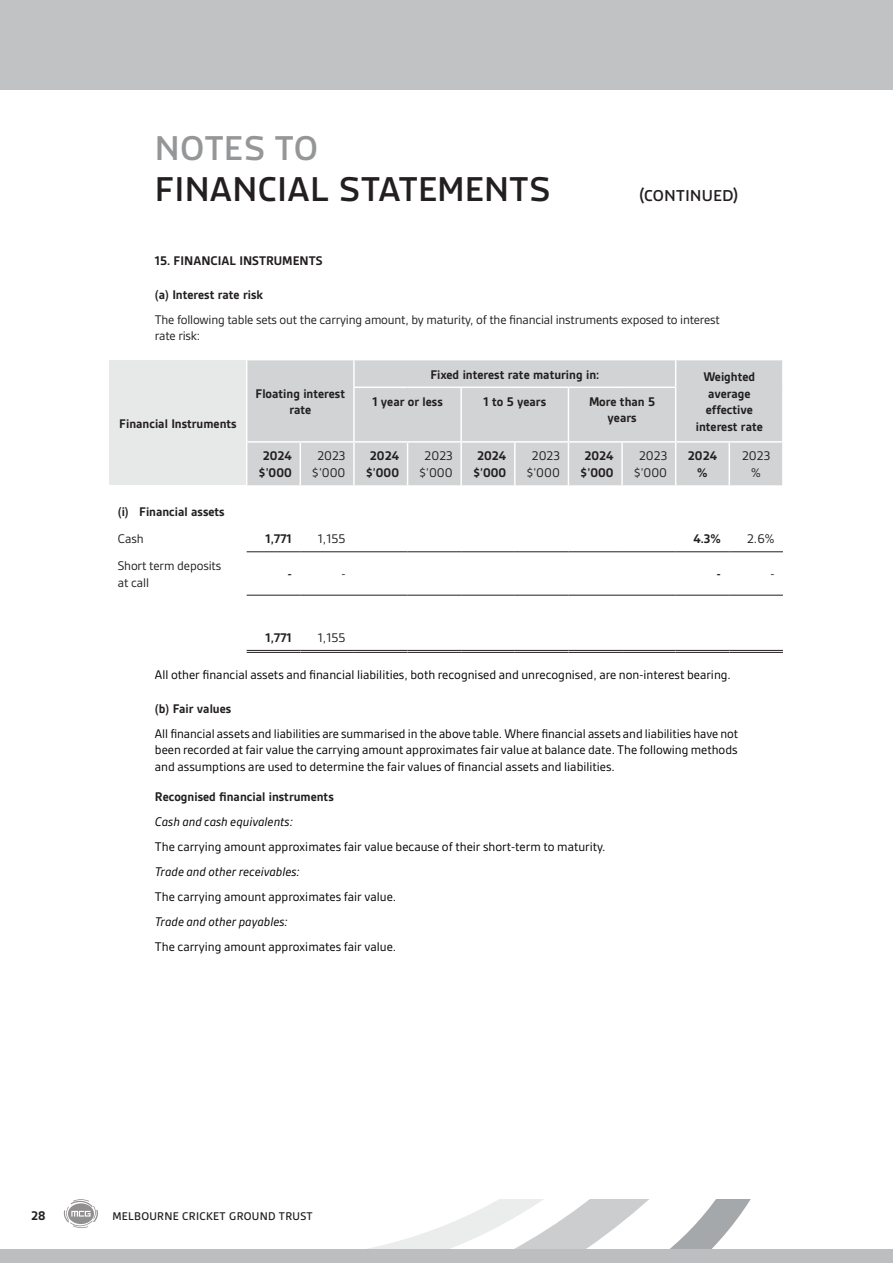
<style>
.page{position:relative;width:893px;height:1263px;background:#fff}
.page>*{position:absolute;margin:0;border:0;box-sizing:border-box;transform-origin:0 0}
.PAGE_TITLES{font:500 36px/40.5px "Macho Modular";letter-spacing:.015em;color:#231f20}
.PAGE_TITLES-2{font:500 16.5px "Macho Modular";letter-spacing:.02em;color:#231f20}
.Letter_Text{font:13.5px/16.5px "Gesta";color:#020304;text-align:justify}
.Financials_Sub_Heads{font:700 13.5px/16.5px "Gesta";color:#231f20;text-align:center}
.t1{font:13.5px/16.5px "Gesta";letter-spacing:-.015em;color:#231f20;text-align:center}
.Letter_Text-2{font:italic 13.5px "Gesta";color:#020304}
.t2{font:500 12px "Gesta";letter-spacing:.025em;color:#231f20}
.s1{color:#949698}
</style>
<div class="page">
<svg style="left:368px;top:1199px;width:383px;height:50px"></svg>
<div style="left:0;top:1249px;width:893px;height:14px;background:#bcbec0"></div>
<svg style="left:64px;top:1199px;width:34px;height:29px"></svg>
<div style="left:0;top:0;width:893px;height:89px;background:#c0c2c4"></div>
<div style="left:109px;top:360px;width:138px;height:125px;background:#e7e8e8"></div>
<div style="left:247px;top:360px;width:535px;height:125px;background:#d1d3d4"></div>
<hr style="left:353px;top:360px;width:2px;height:26px;background:#fff">
<svg style="left:675px;top:360px;width:1px;height:26px"></svg>
<hr style="left:353px;top:386px;width:55px;height:2px;background:#fff">
<hr style="left:353px;top:388px;width:2px;height:53px;background:#fff">
<hr style="left:408px;top:386px;width:53px;height:2px;background:#fff">
<hr style="left:461px;top:386px;width:54px;height:2px;background:#fff">
<hr style="left:460px;top:388px;width:2px;height:53px;background:#fff">
<hr style="left:515px;top:386px;width:53px;height:2px;background:#fff">
<hr style="left:568px;top:386px;width:54px;height:2px;background:#fff">
<hr style="left:568px;top:388px;width:1px;height:53px;background:#fff">
<hr style="left:622px;top:386px;width:54px;height:2px;background:#fff">
<hr style="left:675px;top:388px;width:1px;height:53px;background:#fff">
<hr style="left:246px;top:441px;width:54px;height:2px;background:#fff">
<hr style="left:300px;top:441px;width:54px;height:2px;background:#fff">
<hr style="left:300px;top:443px;width:1px;height:42px;background:#fff">
<hr style="left:354px;top:441px;width:54px;height:2px;background:#fff">
<hr style="left:408px;top:441px;width:53px;height:2px;background:#fff">
<hr style="left:407px;top:443px;width:1px;height:42px;background:#fff">
<hr style="left:461px;top:441px;width:54px;height:2px;background:#fff">
<hr style="left:515px;top:441px;width:53px;height:2px;background:#fff">
<hr style="left:514px;top:443px;width:2px;height:42px;background:#fff">
<hr style="left:568px;top:441px;width:54px;height:2px;background:#fff">
<hr style="left:622px;top:441px;width:54px;height:2px;background:#fff">
<hr style="left:621px;top:443px;width:2px;height:42px;background:#fff">
<hr style="left:676px;top:441px;width:53px;height:2px;background:#fff">
<hr style="left:675px;top:443px;width:1px;height:42px;background:#fff">
<hr style="left:729px;top:441px;width:55px;height:2px;background:#fff">
<hr style="left:729px;top:443px;width:1px;height:42px;background:#fff">
<svg style="left:246px;top:360px;width:1px;height:27px"></svg>
<hr style="left:246px;top:387px;width:1px;height:54px;background:#fff">
<hr style="left:246px;top:443px;width:1px;height:42px;background:#fff">
<hr style="left:353px;top:443px;width:2px;height:42px;background:#fff">
<hr style="left:460px;top:443px;width:2px;height:42px;background:#fff">
<hr style="left:568px;top:443px;width:1px;height:42px;background:#fff">
<hr style="left:247px;top:551px;width:53px;height:1px;background:#231f20">
<hr style="left:300px;top:551px;width:54px;height:1px;background:#231f20">
<hr style="left:354px;top:551px;width:54px;height:1px;background:#231f20">
<hr style="left:408px;top:551px;width:53px;height:1px;background:#231f20">
<hr style="left:461px;top:551px;width:54px;height:1px;background:#231f20">
<hr style="left:515px;top:551px;width:53px;height:1px;background:#231f20">
<hr style="left:568px;top:551px;width:54px;height:1px;background:#231f20">
<hr style="left:622px;top:551px;width:54px;height:1px;background:#231f20">
<hr style="left:676px;top:551px;width:53px;height:1px;background:#231f20">
<hr style="left:729px;top:551px;width:54px;height:1px;background:#231f20">
<hr style="left:247px;top:595px;width:53px;height:1px;background:#231f20">
<hr style="left:300px;top:595px;width:54px;height:1px;background:#231f20">
<hr style="left:354px;top:595px;width:54px;height:1px;background:#231f20">
<hr style="left:408px;top:595px;width:53px;height:1px;background:#231f20">
<hr style="left:461px;top:595px;width:54px;height:1px;background:#231f20">
<hr style="left:515px;top:595px;width:53px;height:1px;background:#231f20">
<hr style="left:568px;top:595px;width:54px;height:1px;background:#231f20">
<hr style="left:622px;top:595px;width:54px;height:1px;background:#231f20">
<hr style="left:676px;top:595px;width:53px;height:1px;background:#231f20">
<hr style="left:729px;top:595px;width:54px;height:1px;background:#231f20">
<hr style="left:247px;top:650px;width:53px;height:1px;background:#231f20">
<hr style="left:247px;top:652px;width:53px;height:1px;background:#231f20">
<hr style="left:300px;top:650px;width:54px;height:1px;background:#231f20">
<hr style="left:300px;top:652px;width:54px;height:1px;background:#231f20">
<hr style="left:354px;top:650px;width:54px;height:1px;background:#231f20">
<hr style="left:354px;top:652px;width:54px;height:1px;background:#231f20">
<hr style="left:408px;top:650px;width:53px;height:1px;background:#231f20">
<hr style="left:408px;top:652px;width:53px;height:1px;background:#231f20">
<hr style="left:461px;top:650px;width:54px;height:1px;background:#231f20">
<hr style="left:461px;top:652px;width:54px;height:1px;background:#231f20">
<hr style="left:515px;top:650px;width:53px;height:1px;background:#231f20">
<hr style="left:515px;top:652px;width:53px;height:1px;background:#231f20">
<hr style="left:568px;top:650px;width:54px;height:1px;background:#231f20">
<hr style="left:568px;top:652px;width:54px;height:1px;background:#231f20">
<hr style="left:622px;top:650px;width:54px;height:1px;background:#231f20">
<hr style="left:622px;top:652px;width:54px;height:1px;background:#231f20">
<hr style="left:676px;top:650px;width:53px;height:1px;background:#231f20">
<hr style="left:676px;top:652px;width:53px;height:1px;background:#231f20">
<hr style="left:729px;top:650px;width:54px;height:1px;background:#231f20">
<hr style="left:729px;top:652px;width:54px;height:1px;background:#231f20">
<p class="PAGE_TITLES" style="left:155px;top:128px;width:397px"><span class="s1">NOTES TO<br></span>FINANCIAL STATEMENTS</p>
<p class="PAGE_TITLES-2" style="left:639px;top:186px;width:100px">(CONTINUED)</p>
<p class="Financials_Sub_Heads" style="left:155px;top:252px;width:169px">15. FINANCIAL INSTRUMENTS</p>
<p class="Financials_Sub_Heads" style="left:155px;top:286px;width:110px">(a) Interest rate risk</p>
<p class="t1" style="left:155px;top:311px;width:566px;text-align:left">The following table sets out the carrying amount, by maturity, of the financial instruments exposed to interest rate risk:</p>
<p class="Financials_Sub_Heads" style="left:119px;top:415px;width:119px">Financial Instruments</p>
<p class="Financials_Sub_Heads" style="left:255px;top:385px;width:91px">Floating interest rate</p>
<p class="Financials_Sub_Heads" style="left:430px;top:366px;width:170px">Fixed interest rate maturing in:</p>
<p class="Financials_Sub_Heads" style="left:696px;top:369px;width:69px">Weighted average effective interest rate</p>
<p class="Financials_Sub_Heads" style="left:372px;top:393px;width:72px">1 year or less</p>
<p class="Financials_Sub_Heads" style="left:483px;top:393px;width:64px">1 to 5 years</p>
<p class="Financials_Sub_Heads" style="left:589px;top:393px;width:68px">More than 5 years</p>
<p class="Financials_Sub_Heads" style="left:258px;top:448px;width:35px">2024 $’000</p>
<p class="t1" style="left:312px;top:448px;width:35px">2023 $’000</p>
<p class="Financials_Sub_Heads" style="left:366px;top:448px;width:35px">2024 $’000</p>
<p class="t1" style="left:419px;top:448px;width:35px">2023 $’000</p>
<p class="Financials_Sub_Heads" style="left:473px;top:448px;width:35px">2024 $’000</p>
<p class="t1" style="left:526px;top:448px;width:35px">2023 $’000</p>
<p class="Financials_Sub_Heads" style="left:580px;top:448px;width:35px">2024 $’000</p>
<p class="t1" style="left:634px;top:448px;width:35px">2023 $’000</p>
<p class="Financials_Sub_Heads" style="left:688px;top:448px;width:31px">2024 %</p>
<p class="t1" style="left:742px;top:448px;width:30px">2023 %</p>
<p class="Financials_Sub_Heads" style="left:118px;top:504px;width:108px">(i) Financial assets</p>
<p class="t1" style="left:118px;top:531px;width:27px">Cash</p>
<p class="Financials_Sub_Heads" style="left:265px;top:531px;width:28px">1,771</p>
<p class="t1" style="left:318px;top:531px;width:29px">1,155</p>
<p class="Financials_Sub_Heads" style="left:693px;top:531px;width:29px">4.3%</p>
<p class="t1" style="left:747px;top:531px;width:29px">2.6%</p>
<p class="t1" style="left:118px;top:557px;width:105px;text-align:left">Short term deposits at call</p>
<p class="Financials_Sub_Heads" style="left:288px;top:566px;width:5px">-</p>
<p class="t1" style="left:341px;top:566px;width:6px">-</p>
<p class="Financials_Sub_Heads" style="left:717px;top:566px;width:5px">-</p>
<p class="t1" style="left:770px;top:566px;width:6px">-</p>
<p class="Financials_Sub_Heads" style="left:265px;top:630px;width:28px">1,771</p>
<p class="t1" style="left:318px;top:630px;width:29px">1,155</p>
<p class="Letter_Text" style="left:155px;top:667px;width:578px">All other financial assets and financial liabilities, both recognised and unrecognised, are non-interest bearing.</p>
<p class="Financials_Sub_Heads" style="left:155px;top:700px;width:78px">(b) Fair values</p>
<p class="Letter_Text" style="left:155px;top:725px;width:585px">All financial assets and liabilities are summarised in the above table. Where financial assets and liabilities have not been recorded at fair value the carrying amount approximates fair value at balance date. The following methods and assumptions are used to determine the fair values of financial assets and liabilities.</p>
<p class="Financials_Sub_Heads" style="left:155px;top:788px;width:180px">Recognised financial instruments</p>
<p class="Letter_Text-2" style="left:155px;top:814px;width:140px">Cash and cash equivalents:</p>
<p class="Letter_Text" style="left:155px;top:838px;width:452px">The carrying amount approximates fair value because of their short-term to maturity.</p>
<p class="Letter_Text-2" style="left:155px;top:864px;width:146px">Trade and other receivables:</p>
<p class="Letter_Text" style="left:155px;top:888px;width:243px">The carrying amount approximates fair value.</p>
<p class="Letter_Text-2" style="left:155px;top:914px;width:134px">Trade and other payables:</p>
<p class="Letter_Text" style="left:155px;top:938px;width:243px">The carrying amount approximates fair value.</p>
<p class="Financials_Sub_Heads" style="left:31px;top:1208px;width:16px">28</p>
<p class="t2" style="left:112px;top:1210px;width:202px">MELBOURNE CRICKET GROUND TRUST</p>
</div>
